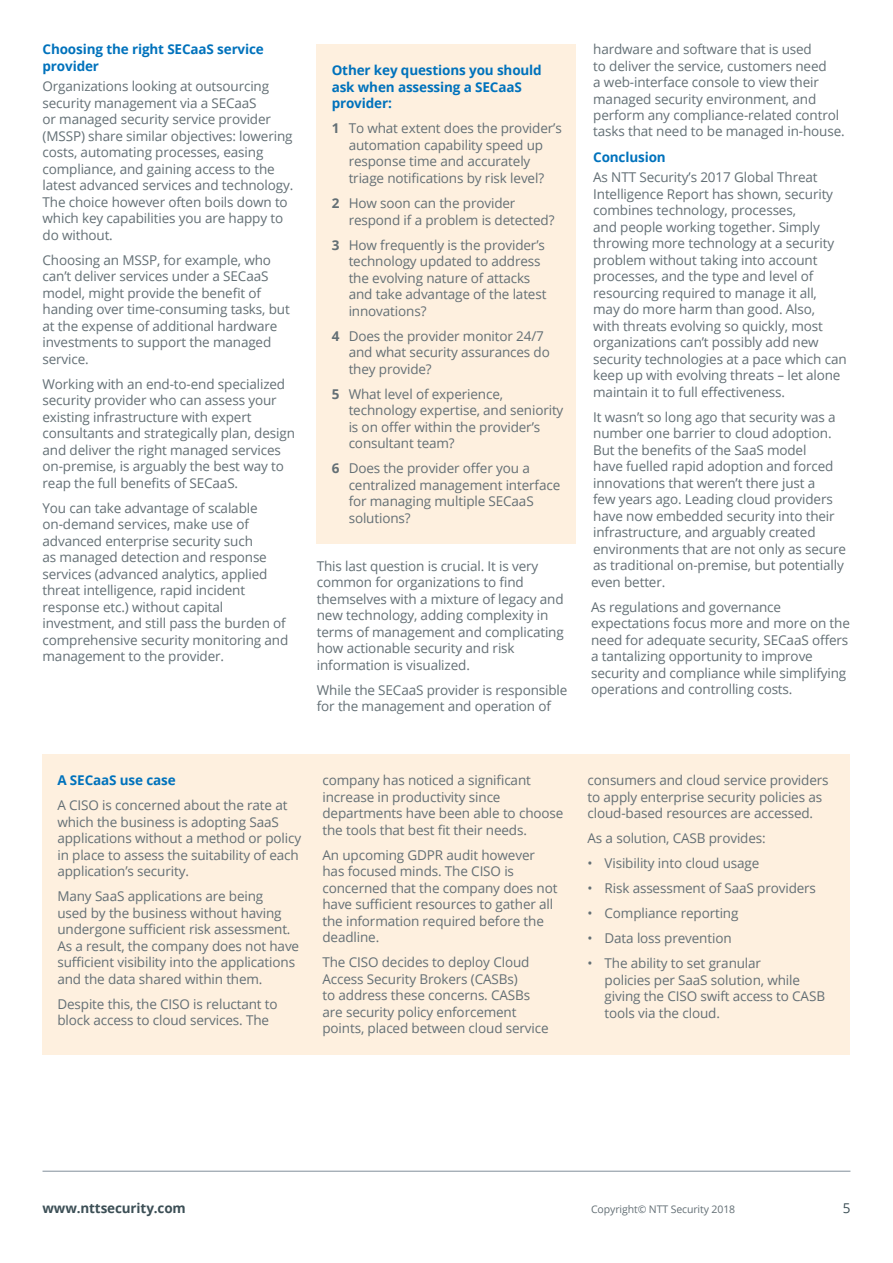
<style>
.page{position:relative;width:893px;height:1263px;background:#fff}
.page>*{position:absolute;margin:0;border:0;box-sizing:border-box;transform-origin:0 0}
.t1{font:13.5px/16.5px "Open Sans";letter-spacing:-.01em;color:#636f75}
.t2{font:700 13.5px/16.5px "Open Sans";letter-spacing:-.01em;color:#0072bc}
.t3{font:700 13.5px "Open Sans";letter-spacing:-.01em;color:#3c4f56}
.t4{font:13.5px "Open Sans";color:#3c4f56}
.t5{font:10.5px "Open Sans";letter-spacing:-.01em;color:#636f75}
.s1{font-weight:700}
</style>
<div class="page">
<hr style="left:43px;top:1171px;width:807px;height:1px;background:#828f9a">
<div style="left:43px;top:754px;width:807px;height:301px;background:#fef0df"></div>
<div style="left:317px;top:44px;width:259px;height:500px;background:#fef0df"></div>
<p class="t2" style="left:43px;top:41px;width:223px">Choosing the right SECaaS service provider</p>
<p class="t1" style="left:43px;top:78px;width:252px">Organizations looking at outsourcing security management via a SECaaS<br>or managed security service provider (MSSP) share similar objectives: lowering costs, automating processes, easing compliance, and gaining access to the latest advanced services and technology.<br>The choice however often boils down to which key capabilities you are happy to do without.</p>
<p class="t1" style="left:43px;top:251px;width:249px">Choosing an MSSP, for example, who can’t deliver services under a SECaaS model, might provide the benefit of handing over time-consuming tasks, but at the expense of additional hardware investments to support the managed service.</p>
<p class="t1" style="left:43px;top:375px;width:254px">Working with an end-to-end specialized security provider who can assess your existing infrastructure with expert consultants and strategically plan, design and deliver the right managed services on-premise, is arguably the best way to reap the full benefits of SECaaS.</p>
<p class="t1" style="left:43px;top:499px;width:247px">You can take advantage of scalable on-demand services, make use of advanced enterprise security such<br>as managed detection and response services (advanced analytics, applied threat intelligence, rapid incident response etc.) without capital investment, and still pass the burden of comprehensive security monitoring and management to the provider.</p>
<p class="t2" style="left:332px;top:62px;width:212px">Other key questions you should ask when assessing a SECaaS provider:</p>
<p class="t1" style="left:349px;top:120px;width:215px;text-indent:-17px"><span class="s1">1</span> To what extent does the provider’s automation capability speed up response time and accurately triage notifications by risk level?</p>
<p class="t1" style="left:349px;top:194px;width:207px;text-indent:-17px"><span class="s1">2</span> How soon can the provider respond if a problem is detected?</p>
<p class="t1" style="left:349px;top:236px;width:199px;text-indent:-17px"><span class="s1">3</span> How frequently is the provider’s technology updated to address the evolving nature of attacks and take advantage of the latest innovations?</p>
<p class="t1" style="left:349px;top:327px;width:203px;text-indent:-17px"><span class="s1">4</span> Does the provider monitor 24/7 and what security assurances do they provide?</p>
<p class="t1" style="left:349px;top:385px;width:216px;text-indent:-17px"><span class="s1">5</span> What level of experience, technology expertise, and seniority is on offer within the provider’s consultant team?</p>
<p class="t1" style="left:349px;top:459px;width:213px;text-indent:-17px"><span class="s1">6</span> Does the provider offer you a centralized management interface for managing multiple SECaaS solutions?</p>
<p class="t1" style="left:317px;top:557px;width:249px">This last question is crucial. It is very common for organizations to find themselves with a mixture of legacy and new technology, adding complexity in terms of management and complicating how actionable security and risk information is visualized.</p>
<p class="t1" style="left:317px;top:681px;width:252px">While the SECaaS provider is responsible for the management and operation of</p>
<p class="t1" style="left:593px;top:41px;width:253px">hardware and software that is used<br>to deliver the service, customers need<br>a web-interface console to view their managed security environment, and perform any compliance-related control tasks that need to be managed in-house.</p>
<p class="t2" style="left:593px;top:148px;width:74px">Conclusion</p>
<p class="t1" style="left:593px;top:169px;width:255px">As NTT Security’s 2017 Global Threat Intelligence Report has shown, security combines technology, processes,<br>and people working together. Simply throwing more technology at a security problem without taking into account processes, and the type and level of resourcing required to manage it all, may do more harm than good. Also,<br>with threats evolving so quickly, most organizations can’t possibly add new security technologies at a pace which can keep up with evolving threats – let alone maintain it to full effectiveness.</p>
<p class="t1" style="left:591px;top:408px;width:257px">It wasn’t so long ago that security was a number one barrier to cloud adoption.<br>But the benefits of the SaaS model<br>have fuelled rapid adoption and forced innovations that weren’t there just a<br>few years ago. Leading cloud providers have now embedded security into their infrastructure, and arguably created environments that are not only as secure as traditional on-premise, but potentially even better.</p>
<p class="t1" style="left:591px;top:598px;width:260px">As regulations and governance expectations focus more and more on the need for adequate security, SECaaS offers a tantalizing opportunity to improve security and compliance while simplifying operations and controlling costs.</p>
<p class="t2" style="left:57px;top:772px;width:120px">A SECaaS use case</p>
<p class="t1" style="left:57px;top:797px;width:245px">A CISO is concerned about the rate at which the business is adopting SaaS applications without a method or policy in place to assess the suitability of each application’s security.</p>
<p class="t1" style="left:57px;top:888px;width:243px">Many SaaS applications are being<br>used by the business without having undergone sufficient risk assessment.<br>As a result, the company does not have sufficient visibility into the applications and the data shared within them.</p>
<p class="t1" style="left:57px;top:995px;width:222px">Despite this, the CISO is reluctant to block access to cloud services. The</p>
<p class="t1" style="left:322px;top:772px;width:242px">company has noticed a significant increase in productivity since departments have been able to choose the tools that best fit their needs.</p>
<p class="t1" style="left:322px;top:846px;width:237px">An upcoming GDPR audit however has focused minds. The CISO is concerned that the company does not have sufficient resources to gather all the information required before the deadline.</p>
<p class="t1" style="left:322px;top:954px;width:228px">The CISO decides to deploy Cloud Access Security Brokers (CASBs)<br>to address these concerns. CASBs are security policy enforcement points, placed between cloud service</p>
<p class="t1" style="left:587px;top:772px;width:243px">consumers and cloud service providers to apply enterprise security policies as cloud-based resources are accessed.</p>
<p class="t1" style="left:587px;top:830px;width:180px">As a solution, CASB provides:</p>
<p class="t1" style="left:587px;top:855px;width:173px">• Visibility into cloud usage</p>
<p class="t1" style="left:587px;top:880px;width:230px">• Risk assessment of SaaS providers</p>
<p class="t1" style="left:587px;top:905px;width:152px">• Compliance reporting</p>
<p class="t1" style="left:587px;top:930px;width:146px">• Data loss prevention</p>
<p class="t1" style="left:605px;top:955px;width:222px;text-indent:-17px">• The ability to set granular<br>policies per SaaS solution, while giving the CISO swift access to CASB tools via the cloud.</p>
<p class="t3" style="left:43px;top:1198px;width:145px">www.nttsecurity.com</p>
<p class="t5" style="left:591px;top:1201px;width:146px">Copyright© NTT Security 2018</p>
<p class="t4" style="left:843px;top:1198px;width:9px">5</p>
</div>
